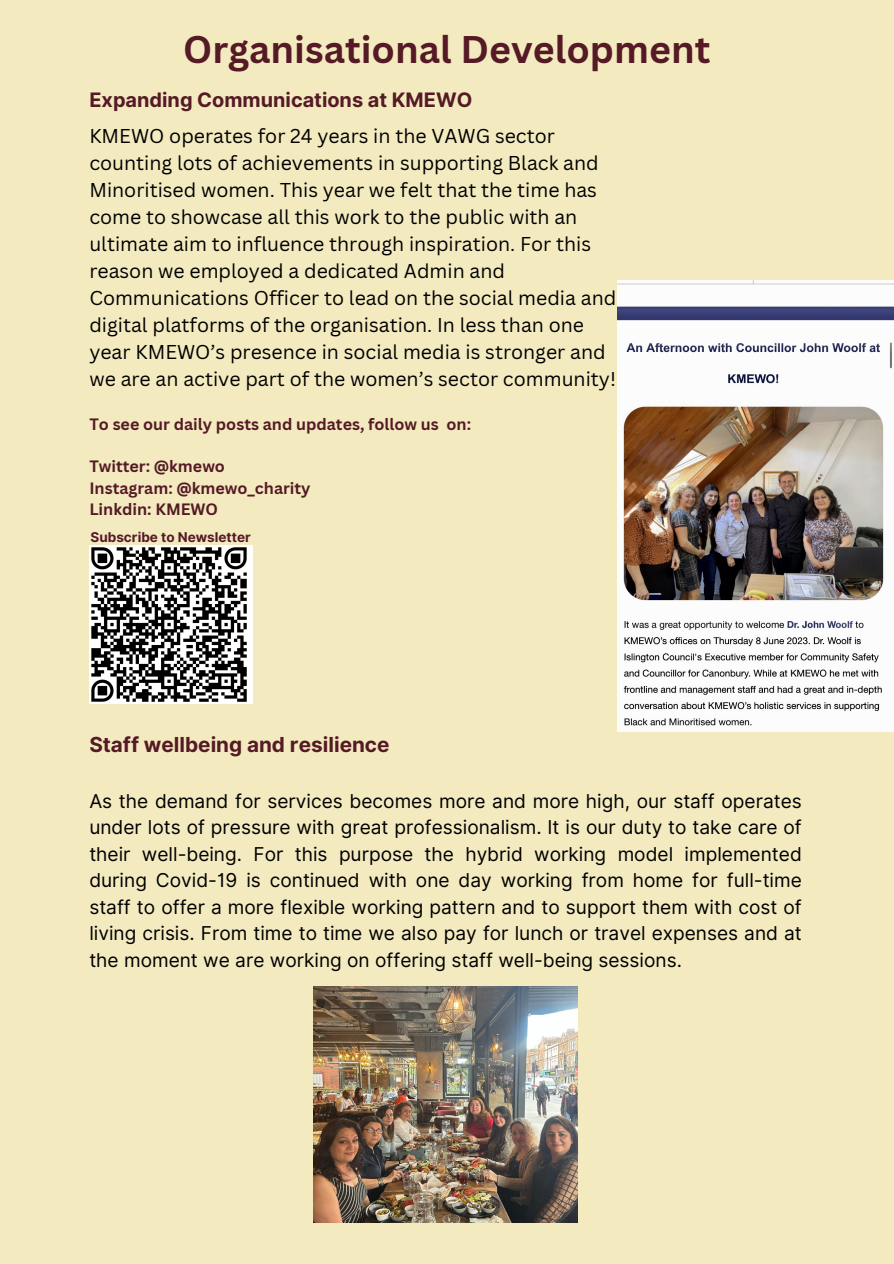
<style>
.page{position:relative;width:894px;height:1264px;background:#fff}
.page>*{position:absolute;margin:0;border:0;box-sizing:border-box;transform-origin:0 0}
.t1{font:700 37.5px "Canva Sans";color:#551a25}
.t2{font:700 20.7px "Inter";color:#551a25}
.t3{font:700 19.95px "Inter";color:#551a25}
.t4{font:19.5px/27px "Canva Sans";color:#000}
.t5{font:19.05px/26.4px "Inter";color:#000;text-align:justify}
.t6{font:700 16.05px/21.3px "Canva Sans";color:#551a25}
.t7{font:700 13.5px "Inter";color:#551a25}
</style>
<div class="page">
<div style="left:0;top:0;width:893px;height:1263px;background:#f3eac0"></div>
<img style="left:617px;top:280px;width:275px;height:452px">
<img style="left:89px;top:545px;width:163px;height:158px">
<img style="left:314px;top:986px;width:263px;height:236px">
<h4 class="t1" style="left:183px;top:23px;width:528px">Organisational Development</h4>
<h1 class="t3" style="left:89px;top:88px;width:384px">Expanding Communications at KMEWO</h1>
<p class="t4" style="left:89px;top:121px;width:528px">KMEWO operates for 24 years in the VAWG sector counting lots of achievements in supporting Black and Minoritised women. This year we felt that the time has come to showcase all this work to the public with an ultimate aim to influence through inspiration. For this reason we employed a dedicated Admin and Communications Officer to lead on the social media and digital platforms of the organisation. In less than one year KMEWO’s presence in social media is stronger and we are an active part of the women’s sector community!</p>
<p class="t6" style="left:89px;top:413px;width:383px">To see our daily posts and updates, follow us on:</p>
<p class="t6" style="left:89px;top:455px;width:222px">Twitter: @kmewo<br>Instagram: @kmewo_charity<br>Linkdin: KMEWO</p>
<p class="t7" style="left:90px;top:529px;width:162px">Subscribe to Newsletter</p>
<h2 class="t2" style="left:89px;top:731px;width:301px">Staff wellbeing and resilience</h2>
<h2 class="t5" style="left:89px;top:788px;width:713px">As the demand for services becomes more and more high, our staff operates under lots of pressure with great professionalism. It is our duty to take care of their well-being. For this purpose the hybrid working model implemented during Covid-19 is continued with one day working from home for full-time staff to offer a more flexible working pattern and to support them with cost of living crisis. From time to time we also pay for lunch or travel expenses and at the moment we are working on offering staff well-being sessions.</h2>
</div>
